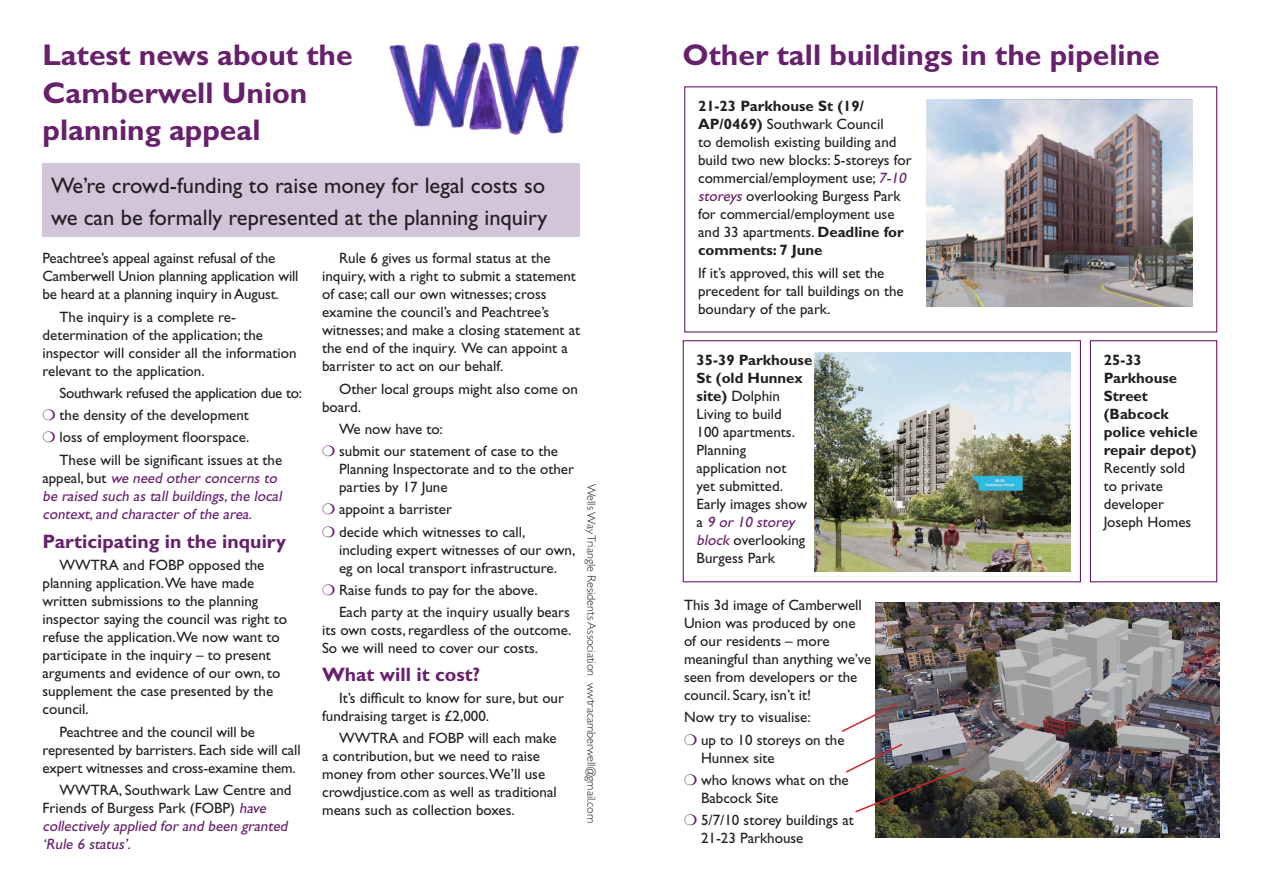
<style>
.page{position:relative;width:1263px;height:893px;background:#fff}
.page>*{position:absolute;margin:0;border:0;box-sizing:border-box;transform-origin:0 0}
.main_heading{font:700 30px/37.5px "Gill Sans";color:#67206c}
.standfirst{font:22.5px/31.5px "Gill Sans";color:#231f20}
.subheading{font:700 19.5px "Gill Sans";color:#67206c}
.bulleted_list{font:15px/18px "Gill Sans";color:#231f20}
.t1{font:italic 15px/18px "Gill Sans";color:#67206c}
.t2{font:700 15px/18px "Gill Sans";color:#231f20}
.bulleted_list-2{font:15px "Gill Sans";letter-spacing:-.02em;color:#231f20}
.t3{font:300 12px "Gill Sans";color:#231f20}
.s1{font-style:normal;color:#231f20}
.s2{font-weight:700}
.s3{font-style:italic;color:#67206c}
.s4{font-weight:400}
</style>
<div class="page">
<img style="left:389px;top:43px;width:191px;height:92px">
<div style="left:43px;top:163px;width:537px;height:74px;background:#d3c5d9"></div>
<div style="left:684px;top:86px;width:533px;height:247px;border:1px solid #67206c"></div>
<img style="left:927px;top:100px;width:265px;height:206px">
<div style="left:1090px;top:340px;width:127px;height:242px;border:1px solid #67206c"></div>
<div style="left:683px;top:340px;width:398px;height:242px;border:1px solid #67206c"></div>
<img style="left:814px;top:353px;width:256px;height:219px">
<img style="left:876px;top:602px;width:343px;height:235px">
<svg style="left:841px;top:702px;width:59px;height:31px"></svg>
<img style="left:846px;top:742px;width:121px;height:72px">
<p class="main_heading" style="left:43px;top:36px;width:312px">Latest news about the<br>Camberwell Union planning appeal</p>
<p class="standfirst" style="left:51px;top:170px;width:498px">We’re crowd-funding to raise money for legal costs so we can be formally represented at the planning inquiry</p>
<p class="bulleted_list" style="left:43px;top:249px;width:258px">Peachtree’s appeal against refusal of the<br>Camberwell Union planning application will be heard at a planning inquiry in August.</p>
<p class="bulleted_list" style="left:43px;top:307px;width:255px;text-indent:17px">The inquiry is a complete re&shy;determination of the application; the inspector will consider all the information relevant to the application.</p>
<p class="bulleted_list-2" style="left:60px;top:384px;width:244px">Southwark refused the application due to:</p>
<p class="bulleted_list" style="left:60px;top:406px;width:191px">the density of the development</p>
<p class="bulleted_list" style="left:60px;top:428px;width:192px">loss of employment floorspace.</p>
<p class="t1" style="left:43px;top:450px;width:244px;text-indent:17px"><span class="s1">These will be significant issues at the a p p e a l , b u t</span> we need other concerns to be raised such as tall buildings,the local context,and character of the area.</p>
<p class="subheading" style="left:43px;top:530px;width:245px">Participating in the inquiry</p>
<p class="bulleted_list" style="left:43px;top:556px;width:246px;text-indent:17px">WWTRA and FOBP opposed the planning application.We have made written submissions to the planning inspector saying the council was right to refuse the application.We now want to participate in the inquiry – to present arguments and evidence of our own, to supplement the case presented by the council.</p>
<p class="bulleted_list" style="left:43px;top:722px;width:260px;text-indent:17px">Peachtree and the council will be represented by barristers. Each side will call expert witnesses and cross-examine them.</p>
<p class="t1" style="left:43px;top:781px;width:251px;text-indent:17px"><span class="s1">WWTRA, Southwark Law Centre and<br>Friends of Burgess Park (FOBP)</span> have collectively applied for and been granted ‘Rule 6 status’.</p>
<p class="bulleted_list" style="left:322px;top:249px;width:260px;text-indent:17px">Rule 6 gives us formal status at the inquiry, with a right to submit a statement of case; call our own witnesses; cross examine the council’s and Peachtree’s witnesses; and make a closing statement at the end of the inquiry. We can appoint a barrister to act on our behalf.</p>
<p class="bulleted_list" style="left:322px;top:379px;width:257px;text-indent:17px">Other local groups might also come on board.</p>
<p class="bulleted_list" style="left:339px;top:420px;width:105px">We now have to:</p>
<p class="bulleted_list" style="left:339px;top:442px;width:236px">submit our statement of case to the<br>Planning Inspectorate and to the other parties by 17 June</p>
<p class="bulleted_list" style="left:339px;top:500px;width:114px">appoint a barrister</p>
<p class="bulleted_list" style="left:339px;top:522px;width:238px">decide which witnesses to call, including expert witnesses of our own, eg on local transport infrastructure.</p>
<p class="bulleted_list" style="left:339px;top:581px;width:200px">Raise funds to pay for the above.</p>
<p class="bulleted_list" style="left:322px;top:603px;width:251px;text-align:justify;text-indent:17px">Each party at the inquiry usually bears its own costs, regardless of the outcome.<br>So we will need to cover our costs.</p>
<p class="subheading" style="left:322px;top:663px;width:159px">What will it cost?</p>
<p class="bulleted_list" style="left:322px;top:689px;width:243px;text-indent:17px">It’s difficult to know for sure, but our fundraising target is £2,000.</p>
<p class="bulleted_list" style="left:322px;top:729px;width:236px;text-indent:17px">WWTRA and FOBP will each make a contribution, but we need to raise money from other sources.We’ll use crowdjustice.com as well as traditional means such as collection boxes.</p>
<p class="t3" style="left:598px;top:484px;width:341px;rotate:90deg">Wells Way Triangle Residents Association wwtracamberwell@gmail.com</p>
<p class="main_heading" style="left:682px;top:36px;width:479px">Other tall buildings in the pipeline</p>
<p class="bulleted_list" style="left:698px;top:97px;width:215px"><span class="s2">21-23 Parkhouse St (19/<br>AP/0469)</span> Southwark Council<br>to demolish existing building and build two new blocks: 5-storeys for commercial/employment use; <span class="s3">7-10 storeys</span> overlooking Burgess Park for commercial/employment use and 33 apartments. <span class="s2">Deadline for comments: 7 June</span></p>
<p class="bulleted_list" style="left:698px;top:264px;width:207px">If it’s approved, this will set the precedent for tall buildings on the boundary of the park.</p>
<p class="bulleted_list" style="left:697px;top:351px;width:117px"><span class="s2">35-39 Parkhouse<br>St (old Hunnex site)</span> Dolphin<br>Living to build<br>100 apartments.<br>Planning application not<br>yet submitted.<br>Early images show a <span class="s3">9 or 10 storey block</span> overlooking<br>Burgess Park</p>
<p class="bulleted_list" style="left:684px;top:596px;width:189px">This 3d image of Camberwell<br>Union was produced by one of our residents – more meaningful than anything we’ve seen from developers or the council. Scary, isn’t it!</p>
<p class="bulleted_list" style="left:684px;top:708px;width:128px">Now try to visualise:</p>
<p class="bulleted_list" style="left:701px;top:730px;width:145px">up to 10 storeys on the<br>Hunnex site</p>
<p class="bulleted_list" style="left:701px;top:771px;width:149px">who knows what on the<br>Babcock Site</p>
<p class="bulleted_list" style="left:701px;top:811px;width:154px">5/7/10 storey buildings at<br>21-23 Parkhouse</p>
<p class="t2" style="left:1104px;top:351px;width:96px">25-33<br>Parkhouse<br>Street (Babcock police vehicle repair depot)<br><span class="s4">Recently sold to private developer<br>Joseph Homes</span></p>
</div>
